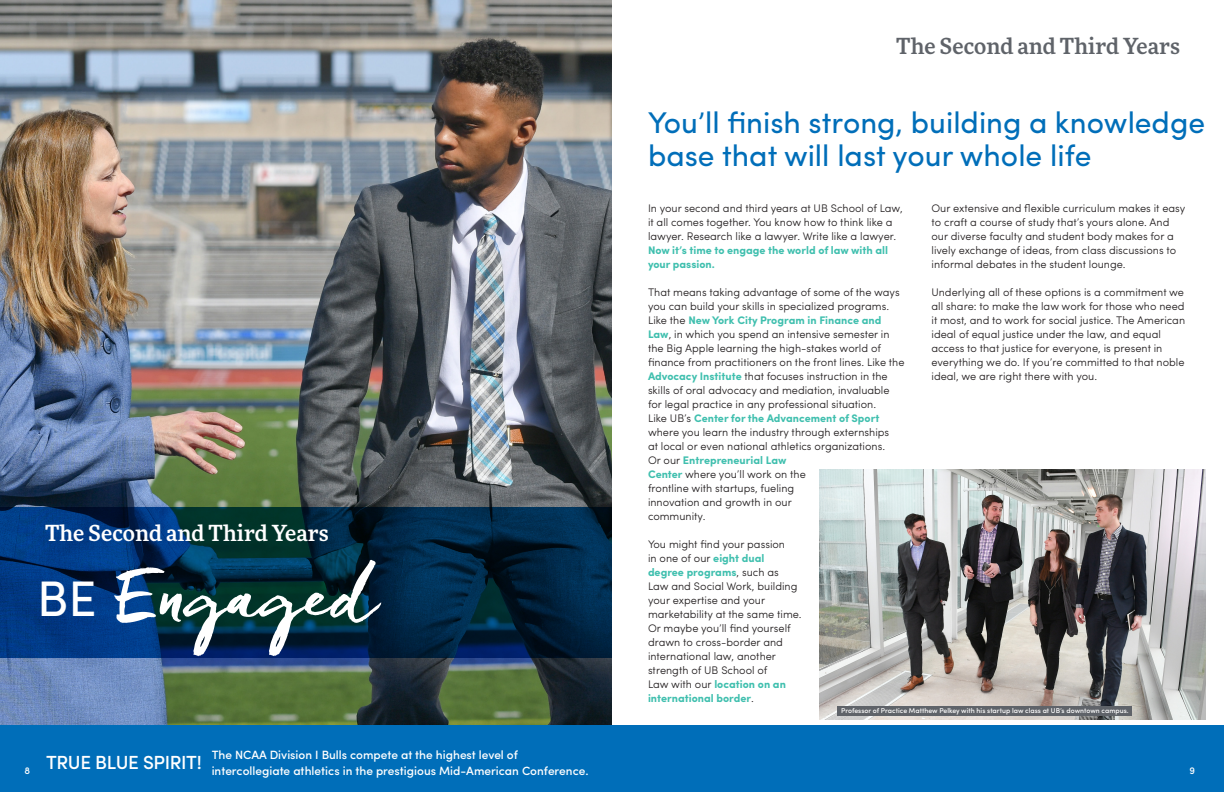
<style>
.page{position:relative;width:1224px;height:792px;background:#fff}
.page>*{position:absolute;margin:0;border:0;box-sizing:border-box;transform-origin:0 0}
._1_Column_Style{font:72px "Freeland";color:#fff}
._1_Column_Style-2{font:50px "Sofia Pro";color:#fff}
._1_Column_Style-3{font:30px/33px "Sofia Pro";color:#006eb9}
.t1{font:500 22px "More Pro";color:#5f6369}
.t2{font:500 22px "More Pro";color:#fff}
._1_Column_Style-4{font:500 19px "Sofia Pro";letter-spacing:-.02em;color:#fff}
._1_Column_Style-5{font:500 12px/16px "Sofia Pro";color:#fff}
._2_Column_Style{font:300 11px/14px "Sofia Pro";color:#231f20}
._2_Column_Style-2{font:700 11px/14px "Sofia Pro";color:#3fbfae}
._1_Column_Style-6{font:500 10px "Sofia Pro";color:#fff}
._1_Column_Style-7{font:500 7px "Sofia Pro";color:#fff}
.s1{font-weight:700;color:#3fbfae}
</style>
<div class="page">
<img style="left:0;top:0;width:612px;height:726px">
<svg style="left:0;top:507px;width:612px;height:151px;background:#002c4f"></svg>
<img style="left:820px;top:470px;width:386px;height:250px">
<div style="left:0;top:726px;width:612px;height:66px;background:#006eb9"></div>
<div style="left:603px;top:726px;width:621px;height:66px;background:#006eb9"></div>
<div style="left:837px;top:706px;width:294px;height:10px;background:#5f6369"></div>
<p class="t1" style="left:896px;top:30px;width:286px">The Second and Third Years</p>
<p class="t2" style="left:45px;top:517px;width:286px">The Second and Third Years</p>
<p class="_1_Column_Style-2" style="left:37px;top:561px;width:61px">BE</p>
<p class="_1_Column_Style" style="left:116px;top:549px;width:265px">Engaged</p>
<p class="_1_Column_Style-3" style="left:648px;top:104px;width:558px">You’ll finish strong, building a knowledge base that will last your whole life</p>
<p class="_2_Column_Style" style="left:648px;top:201px;width:256px">In your second and third years at UB School of Law, it all comes together. You know how to think like a lawyer. Research like a lawyer. Write like a lawyer.</p>
<p class="_2_Column_Style-2" style="left:648px;top:243px;width:242px">Now it’s time to engage the world of law with all your passion.</p>
<p class="_2_Column_Style" style="left:648px;top:285px;width:258px">That means taking advantage of some of the ways you can build your skills in specialized programs.<br>Like the <span class="s1">New York City Program in Finance and Law</span>, in which you spend an intensive semester in the Big Apple learning the high-stakes world of finance from practitioners on the front lines. Like the <span class="s1">Advocacy Institute</span> that focuses instruction in the skills of oral advocacy and mediation, invaluable for legal practice in any professional situation.<br>Like UB’s <span class="s1">Center for the Advancement of Sport </span>where you learn the industry through externships<br>at local or even national athletics organizations.<br>Or our <span class="s1">Entrepreneurial Law<br>Center</span> where you’ll work on the<br>frontline with startups, fueling<br>innovation and growth in our<br>community.</p>
<p class="_2_Column_Style" style="left:648px;top:537px;width:155px">You might find your passion<br>in one of our <span class="s1">eight dual degree programs</span>, such as<br>Law and Social Work, building your expertise and your marketability at the same time.<br>Or maybe you’ll find yourself drawn to cross-border and international law, another strength of UB School of<br>Law with our <span class="s1">location on an international border</span>.</p>
<p class="_2_Column_Style" style="left:932px;top:201px;width:255px">Our extensive and flexible curriculum makes it easy to craft a course of study that’s yours alone. And our diverse faculty and student body makes for a lively exchange of ideas, from class discussions to informal debates in the student lounge.</p>
<p class="_2_Column_Style" style="left:932px;top:285px;width:255px">Underlying all of these options is a commitment we all share: to make the law work for those who need it most, and to work for social justice. The American ideal of equal justice under the law, and equal access to that justice for everyone, is present in everything we do. If you’re committed to that noble ideal, we are right there with you.</p>
<p class="_1_Column_Style-7" style="left:841px;top:706px;width:289px">Professor of Practice Matthew Pelkey with his startup law class at UB’s downtown campus.</p>
<p class="_1_Column_Style-4" style="left:46px;top:749px;width:157px">TRUE BLUE SPIRIT!</p>
<p class="_1_Column_Style-5" style="left:212px;top:746px;width:378px">The NCAA Division I Bulls compete at the highest level of intercollegiate athletics in the prestigious Mid-American Conference.</p>
<p class="_1_Column_Style-6" style="left:24px;top:763px;width:7px">8</p>
<p class="_1_Column_Style-6" style="left:1190px;top:763px;width:7px">9</p>
</div>
